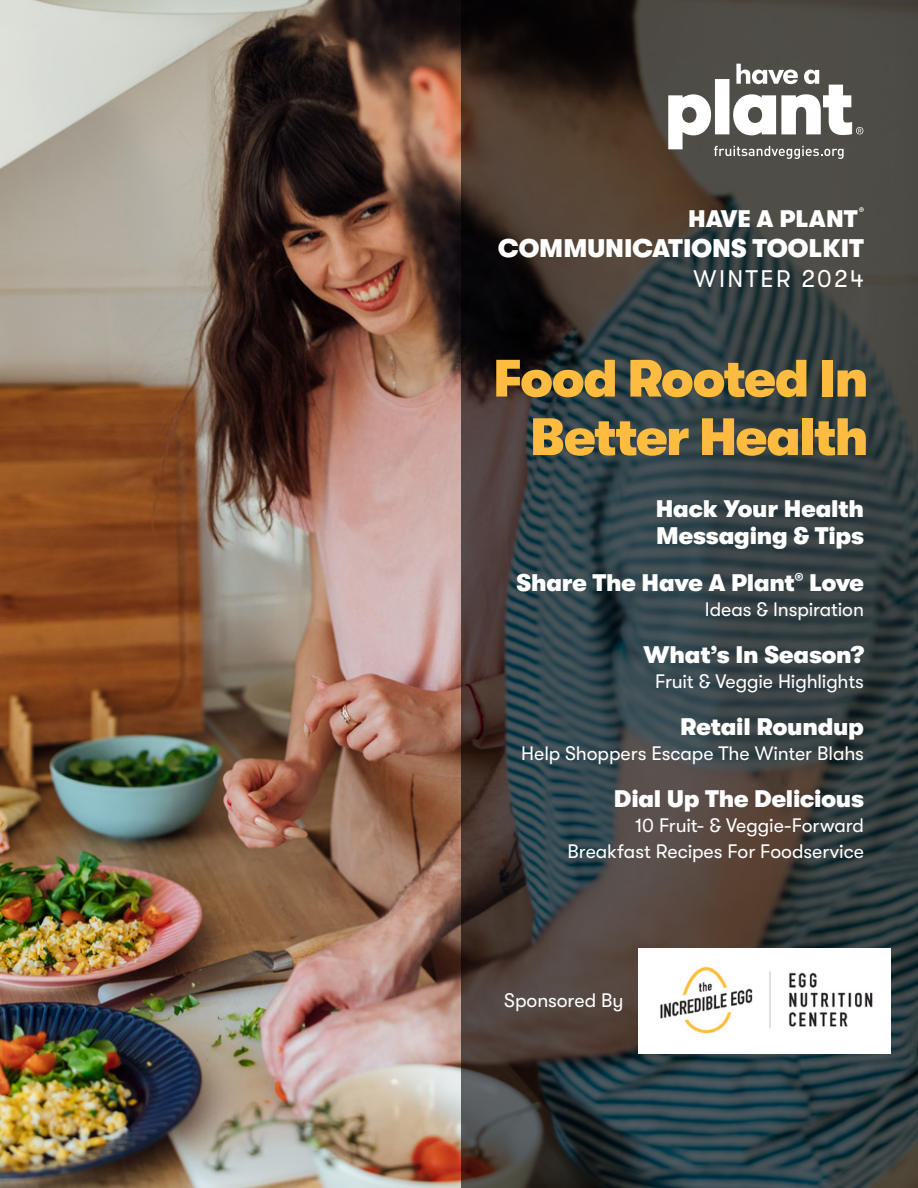
<style>
.page{position:relative;width:918px;height:1188px;background:#fff}
.page>*{position:absolute;margin:0;border:0;box-sizing:border-box;transform-origin:0 0}
.t1{font:900 52.5px/58.5px "GT Walsheim Pro";letter-spacing:-.025em;color:#fdbb3f;text-align:right}
.t2{font:900 25.5px "GT Walsheim Pro";color:#fff}
.t3{font:900 24px/27px "GT Walsheim Pro";letter-spacing:-.01em;color:#fff}
.t4{font:24px "GT Walsheim";letter-spacing:.1em;color:#fff}
.t5{font:19.5px/25.5px "GT Walsheim";letter-spacing:-.005em;color:#fff;text-align:right}
.t6{font:900 7.8px "GT Walsheim Pro";color:#fff}
</style>
<div class="page">
<img style="left:0;top:0;width:461px;height:1188px">
<svg style="left:461px;top:0;width:457px;height:1188px;background:#393d3d"></svg>
<img style="left:638px;top:948px;width:252px;height:106px">
<svg style="left:668px;top:64px;width:195px;height:95px"></svg>
<p class="t6" style="left:859px;top:206px;width:6px">®</p>
<h2 class="t2" style="left:498px;top:234px;width:367px">COMMUNICATIONS TOOLKIT</h2>
<p class="t4" style="left:694px;top:266px;width:172px">WINTER 2024</p>
<p class="t3" style="left:688px;top:205px;width:171px">HAVE A PLANT</p>
<h1 class="t1" style="left:493px;top:349px;width:377px">Food Rooted In<br>Better Health</h1>
<p class="t3" style="left:656px;top:496px;width:210px">Hack Your Health<br>Messaging &amp; Tips</p>
<p class="t3" style="left:516px;top:569px;width:349px">Share The Have A Plant<sup>®</sup> Love</p>
<p class="t5" style="left:705px;top:597px;width:161px">Ideas &amp; Inspiration</p>
<p class="t3" style="left:644px;top:641px;width:222px">What’s In Season?</p>
<p class="t5" style="left:655px;top:669px;width:210px">Fruit &amp; Veggie Highlights</p>
<p class="t3" style="left:680px;top:713px;width:185px">Retail Roundup</p>
<p class="t5" style="left:521px;top:741px;width:344px">Help Shoppers Escape The Winter Blahs</p>
<p class="t3" style="left:614px;top:785px;width:252px">Dial Up The Delicious</p>
<p class="t5" style="left:568px;top:813px;width:298px">10 Fruit- &amp; Veggie-Forward<br>Breakfast Recipes For Foodservice</p>
<p class="t5" style="left:504px;top:988px;width:121px">Sponsored By</p>
</div>
